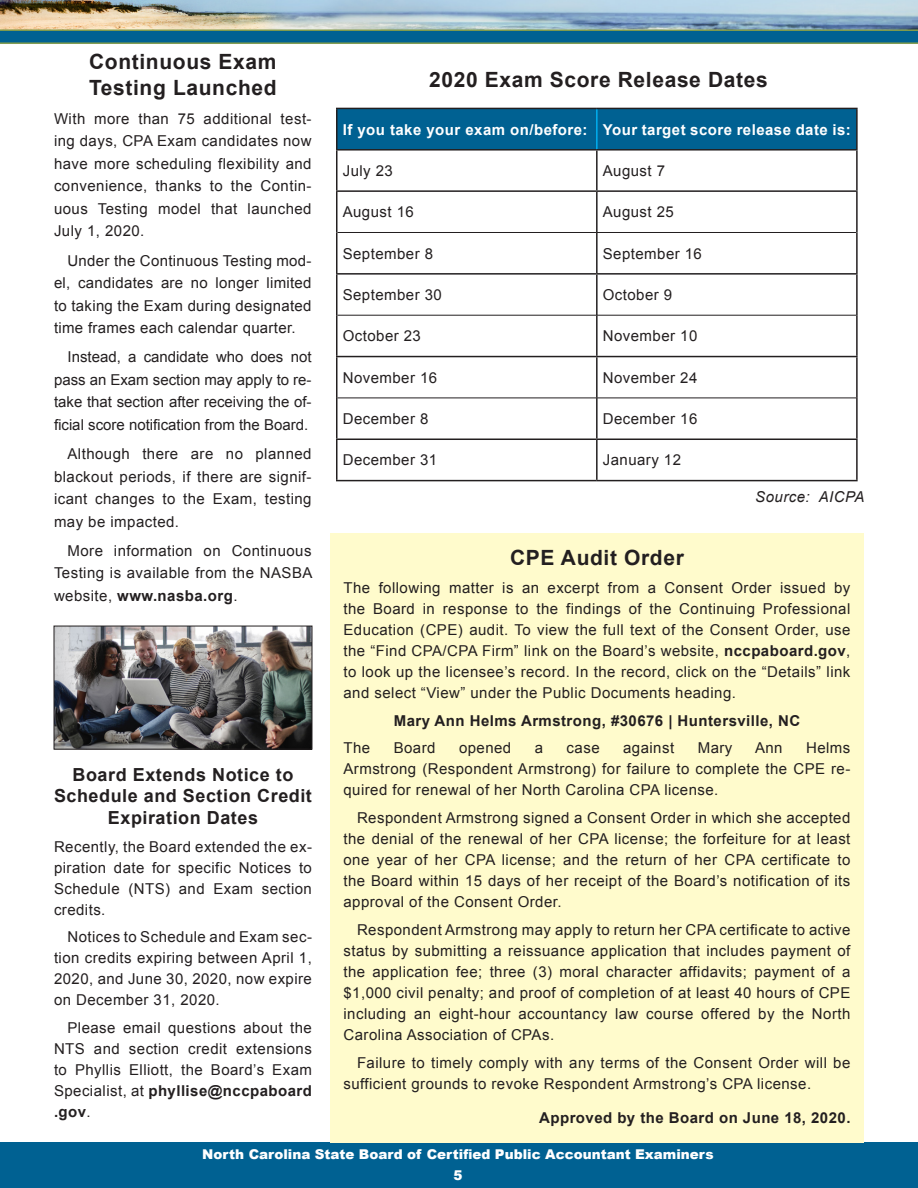
<style>
.page{position:relative;width:918px;height:1188px;background:#fff}
.page>*{position:absolute;margin:0;border:0;box-sizing:border-box;transform-origin:0 0}
.Headline_3{font:700 21px/25.2px "Arial";letter-spacing:.03em;color:#231f20}
.Disciplinary_Headlin{font:700 21px "Arial";letter-spacing:.03em;color:#231f20}
.Headline_3-2{font:700 18px/21.6px "Arial";letter-spacing:.03em;color:#231f20;text-align:center}
.Headline_3-3{font:15px/21px "Arial";letter-spacing:.03em;color:#231f20;text-align:justify}
.Orders_Body_Text_Sec{font:15px/21px "Arial";letter-spacing:.03em;color:#231f20;text-align:justify}
.Orders_Body_Text_Sec-2{font:700 15px "Arial";letter-spacing:.03em;color:#231f20}
.Headline_3-4{font:700 15px "Arial";letter-spacing:.03em;color:#fff}
.Headline_3-5{font:italic 15px "Arial";letter-spacing:.03em;color:#231f20}
.t1{font:900 13.5px/21px "Arial";color:#fff;text-align:center}
.s1{font-weight:700}
</style>
<div class="page">
<img style="left:0;top:0;width:918px;height:29px">
<svg style="left:0;top:29px;width:918px;height:15px;background:#207085"></svg>
<div style="left:0;top:1143px;width:918px;height:45px;background:#006192"></div>
<div style="left:330px;top:534px;width:534px;height:609px;background:#fffbcc"></div>
<div style="left:338px;top:109px;width:518px;height:40px;background:#006192"></div>
<svg style="left:338px;top:314px;width:518px;height:125px"></svg>
<hr style="left:336px;top:151px;width:2px;height:39px;background:#231f20">
<hr style="left:596px;top:151px;width:2px;height:39px;background:#231f20">
<hr style="left:856px;top:151px;width:2px;height:39px;background:#231f20">
<hr style="left:336px;top:190px;width:261px;height:2px;background:#231f20">
<hr style="left:336px;top:192px;width:2px;height:40px;background:#231f20">
<hr style="left:597px;top:190px;width:261px;height:2px;background:#231f20">
<hr style="left:596px;top:192px;width:2px;height:40px;background:#231f20">
<hr style="left:856px;top:192px;width:2px;height:40px;background:#231f20">
<hr style="left:336px;top:232px;width:2px;height:41px;background:#231f20">
<hr style="left:596px;top:233px;width:2px;height:40px;background:#231f20">
<hr style="left:856px;top:232px;width:2px;height:41px;background:#231f20">
<hr style="left:336px;top:273px;width:261px;height:2px;background:#231f20">
<hr style="left:336px;top:275px;width:2px;height:40px;background:#231f20">
<hr style="left:597px;top:273px;width:261px;height:2px;background:#231f20">
<hr style="left:596px;top:275px;width:2px;height:40px;background:#231f20">
<hr style="left:856px;top:275px;width:2px;height:40px;background:#231f20">
<hr style="left:336px;top:315px;width:2px;height:41px;background:#231f20">
<hr style="left:596px;top:315px;width:2px;height:41px;background:#231f20">
<hr style="left:856px;top:315px;width:2px;height:41px;background:#231f20">
<hr style="left:336px;top:356px;width:261px;height:1px;background:#231f20">
<hr style="left:336px;top:357px;width:2px;height:41px;background:#231f20">
<hr style="left:597px;top:356px;width:261px;height:1px;background:#231f20">
<hr style="left:596px;top:357px;width:2px;height:41px;background:#231f20">
<hr style="left:856px;top:357px;width:2px;height:41px;background:#231f20">
<hr style="left:336px;top:398px;width:2px;height:41px;background:#231f20">
<hr style="left:596px;top:398px;width:2px;height:41px;background:#231f20">
<hr style="left:856px;top:398px;width:2px;height:41px;background:#231f20">
<hr style="left:336px;top:439px;width:261px;height:1px;background:#231f20">
<hr style="left:336px;top:440px;width:2px;height:40px;background:#231f20">
<hr style="left:597px;top:439px;width:261px;height:1px;background:#231f20">
<hr style="left:596px;top:440px;width:2px;height:40px;background:#231f20">
<hr style="left:856px;top:440px;width:2px;height:40px;background:#231f20">
<hr style="left:336px;top:480px;width:261px;height:1px;background:#231f20">
<hr style="left:597px;top:480px;width:261px;height:1px;background:#231f20">
<hr style="left:338px;top:232px;width:259px;height:1px;background:#231f20">
<hr style="left:597px;top:232px;width:259px;height:1px;background:#231f20">
<hr style="left:338px;top:315px;width:259px;height:1px;background:#231f20">
<hr style="left:597px;top:315px;width:259px;height:1px;background:#231f20">
<hr style="left:338px;top:398px;width:259px;height:1px;background:#231f20">
<hr style="left:597px;top:398px;width:259px;height:1px;background:#231f20">
<hr style="left:596px;top:109px;width:2px;height:40px;background:#00aeef">
<hr style="left:336px;top:108px;width:261px;height:1px;background:#231f20">
<hr style="left:336px;top:109px;width:2px;height:40px;background:#231f20">
<hr style="left:597px;top:108px;width:261px;height:1px;background:#231f20">
<hr style="left:856px;top:109px;width:2px;height:40px;background:#231f20">
<hr style="left:336px;top:149px;width:261px;height:2px;background:#231f20">
<hr style="left:597px;top:149px;width:261px;height:2px;background:#231f20">
<img style="left:56px;top:628px;width:254px;height:120px">
<div style="left:54px;top:626px;width:258px;height:124px;border:1px solid #231f20"></div>
<p class="Headline_3" style="left:89px;top:50px;width:189px">Continuous Exam<br>Testing Launched</p>
<p class="Headline_3-3" style="left:54px;top:108px;width:259px;line-height:22.5px">With more than 75 additional test&shy;ing days, CPA Exam candidates now have more scheduling flexibility and convenience, thanks to the Contin&shy;uous Testing model that launched July 1, 2020.</p>
<p class="Headline_3-3" style="left:54px;top:249px;width:259px;line-height:22.5px;text-indent:14px">Under the Continuous Testing mod&shy;el, candidates are no longer limited to taking the Exam during designated time frames each calendar quarter.</p>
<p class="Headline_3-3" style="left:54px;top:346px;width:259px;line-height:22.5px;text-indent:14px">Instead, a candidate who does not pass an Exam section may apply to re&shy;take that section after receiving the of&shy;ficial score notification from the Board.</p>
<p class="Headline_3-3" style="left:54px;top:443px;width:259px;line-height:22.5px;text-indent:14px">Although there are no planned blackout periods, if there are signif&shy;icant changes to the Exam, testing may be impacted.</p>
<p class="Headline_3-3" style="left:54px;top:540px;width:260px;line-height:22.5px;text-indent:14px">More information on Continuous Testing is available from the NASBA website, <span class="s1">www.nasba.org</span>.</p>
<p class="Headline_3-2" style="left:54px;top:764px;width:259px">Board Extends Notice to<br>Schedule and Section Credit<br>Expiration Dates</p>
<p class="Headline_3-3" style="left:54px;top:836px;width:259px">Recently, the Board extended the ex&shy;piration date for specific Notices to Schedule (NTS) and Exam section credits.</p>
<p class="Headline_3-3" style="left:54px;top:927px;width:259px;text-indent:14px">Notices to Schedule and Exam sec&shy;tion credits expiring between April 1, 2020, and June 30, 2020, now expire on December 31, 2020.</p>
<p class="Headline_3-3" style="left:54px;top:1017px;width:260px;text-indent:14px">Please email questions about the NTS and section credit extensions to Phyllis Elliott, the Board’s Exam Specialist, at <span class="s1">phyllise@nccpaboard .gov</span>.</p>
<p class="Headline_3" style="left:429px;top:67px;width:340px">2020 Exam Score Release Dates</p>
<p class="Headline_3-4" style="left:343px;top:119px;width:246px">If you take your exam on/before:</p>
<p class="Headline_3-4" style="left:603px;top:119px;width:250px">Your target score release date is:</p>
<p class="Headline_3-3" style="left:343px;top:160px;width:52px">July 23</p>
<p class="Headline_3-3" style="left:603px;top:160px;width:64px">August 7</p>
<p class="Headline_3-3" style="left:343px;top:202px;width:73px">August 16</p>
<p class="Headline_3-3" style="left:603px;top:202px;width:73px">August 25</p>
<p class="Headline_3-3" style="left:343px;top:243px;width:92px">September 8</p>
<p class="Headline_3-3" style="left:603px;top:243px;width:101px">September 16</p>
<p class="Headline_3-3" style="left:343px;top:284px;width:101px">September 30</p>
<p class="Headline_3-3" style="left:603px;top:284px;width:71px">October 9</p>
<p class="Headline_3-3" style="left:343px;top:326px;width:80px">October 23</p>
<p class="Headline_3-3" style="left:603px;top:326px;width:96px">November 10</p>
<p class="Headline_3-3" style="left:343px;top:367px;width:96px">November 16</p>
<p class="Headline_3-3" style="left:603px;top:367px;width:96px">November 24</p>
<p class="Headline_3-3" style="left:343px;top:408px;width:87px">December 8</p>
<p class="Headline_3-3" style="left:603px;top:408px;width:96px">December 16</p>
<p class="Headline_3-3" style="left:343px;top:450px;width:96px">December 31</p>
<p class="Headline_3-3" style="left:603px;top:450px;width:80px">January 12</p>
<p class="Headline_3-5" style="left:755px;top:487px;width:111px">Source: AICPA</p>
<p class="Disciplinary_Headlin" style="left:510px;top:544px;width:175px">CPE Audit Order</p>
<p class="Headline_3-3" style="left:344px;top:577px;width:509px">The following matter is an excerpt from a Consent Order issued by the Board in response to the findings of the Continuing Professional Education (CPE) audit. To view the full text of the Consent Order, use the “Find CPA/CPA Firm” link on the Board’s website, <span class="s1">nccpaboard.gov</span>, to look up the licensee’s record. In the record, click on the “Details” link and select “View” under the Public Documents heading.</p>
<p class="Orders_Body_Text_Sec-2" style="left:394px;top:710px;width:408px">Mary Ann Helms Armstrong, #30676 | Huntersville, NC</p>
<p class="Orders_Body_Text_Sec" style="left:344px;top:738px;width:28px">The</p>
<p class="Orders_Body_Text_Sec" style="left:394px;top:738px;width:43px">Board</p>
<p class="Orders_Body_Text_Sec" style="left:459px;top:738px;width:54px">opened</p>
<p class="Orders_Body_Text_Sec" style="left:535px;top:738px;width:10px">a</p>
<p class="Orders_Body_Text_Sec" style="left:567px;top:738px;width:35px">case</p>
<p class="Orders_Body_Text_Sec" style="left:623px;top:738px;width:53px">against</p>
<p class="Orders_Body_Text_Sec" style="left:698px;top:738px;width:36px">Mary</p>
<p class="Orders_Body_Text_Sec" style="left:755px;top:738px;width:29px">Ann</p>
<p class="Orders_Body_Text_Sec" style="left:344px;top:738px;width:508px;text-indent:463px">Helms Armstrong (Respondent Armstrong) for failure to complete the CPE re&shy;quired for renewal of her North Carolina CPA license.</p>
<p class="Headline_3-3" style="left:344px;top:807px;width:509px;text-indent:14px">Respondent Armstrong signed a Consent Order in which she accepted the denial of the renewal of her CPA license; the forfeiture for at least one year of her CPA license; and the return of her CPA certificate to the Board within 15 days of her receipt of the Board’s notification of its approval of the Consent Order.</p>
<p class="Headline_3-3" style="left:344px;top:919px;width:509px;text-indent:14px">Respondent Armstrong may apply to return her CPA certificate to active status by submitting a reissuance application that includes payment of the application fee; three (3) moral character affidavits; payment of a $1,000 civil penalty; and proof of completion of at least 40 hours of CPE including an eight-hour accountancy law course offered by the North Carolina Association of CPAs.</p>
<p class="Headline_3-3" style="left:344px;top:1052px;width:508px;text-indent:14px">Failure to timely comply with any terms of the Consent Order will be sufficient grounds to revoke Respondent Armstrong’s CPA license.</p>
<p class="Orders_Body_Text_Sec-2" style="left:539px;top:1108px;width:313px">Approved by the Board on June 18, 2020.</p>
<p class="t1" style="left:202px;top:1143px;width:513px">North Carolina State Board of Certified Public Accountant Examiners<br>5</p>
</div>
